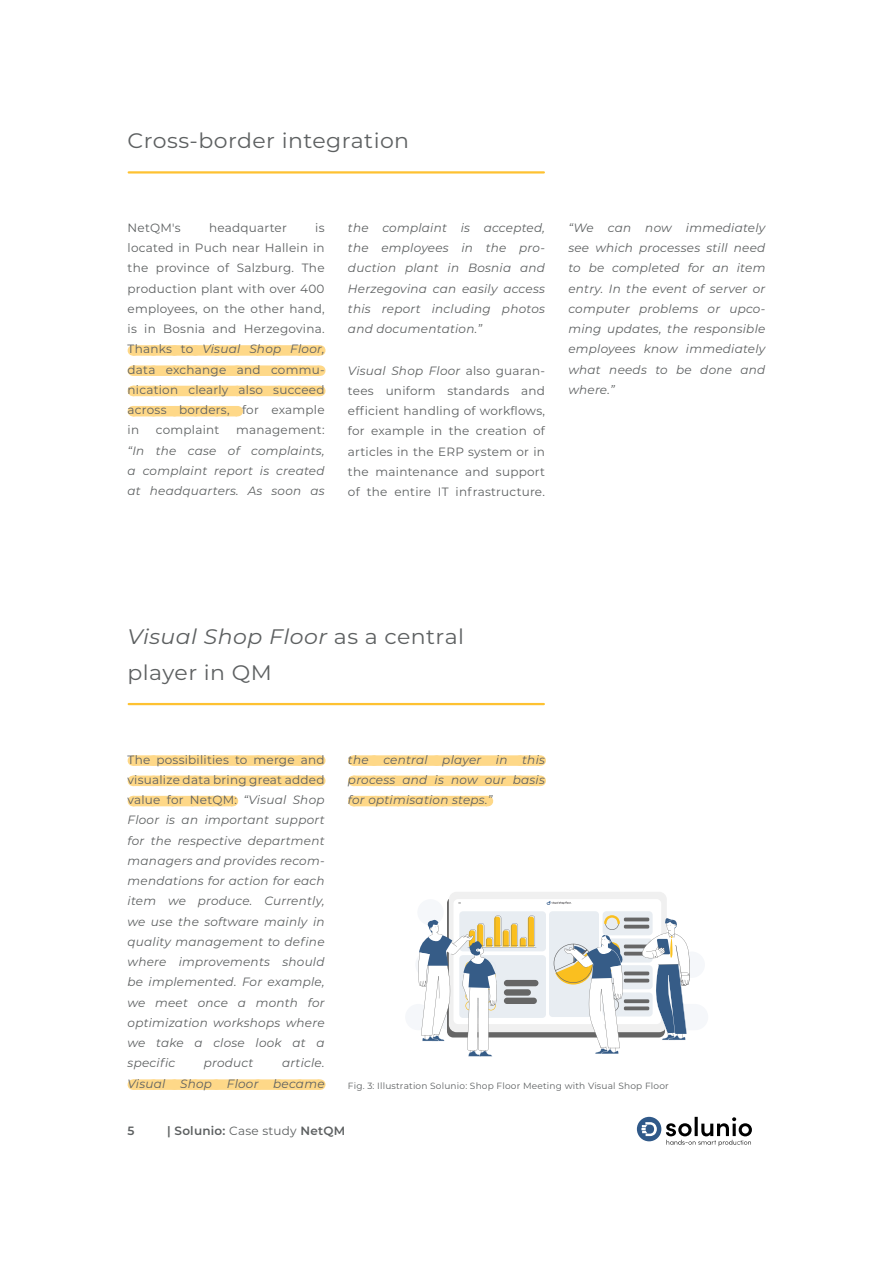
<style>
.page{position:relative;width:893px;height:1263px;background:#fff}
.page>*{position:absolute;margin:0;border:0;box-sizing:border-box;transform-origin:0 0}
.t1{font:21px/35.2px "Montserrat";letter-spacing:.02em;color:#5d6061;scale:1.05 1}
.t2{font:italic 12px/20.2px "Montserrat";letter-spacing:.02em;color:#5d6061;text-align:justify}
.t3{font:12px/20.2px "Montserrat";letter-spacing:.02em;color:#5d6061;text-align:justify}
.t4{font:600 12px "Montserrat";letter-spacing:.02em;color:#5d6061}
.t5{font:9px "Montserrat";letter-spacing:.02em;color:#5d6061}
.s1{font-style:italic}
.s2{font-style:normal}
.s3{font-weight:400}
</style>
<div class="page">
<div style="left:417px;top:899px;width:27px;height:26px;background:#f5f7fa;border-radius:13px"></div>
<div style="left:405px;top:1004px;width:26px;height:26px;background:#f5f7fa;border-radius:50%"></div>
<div style="left:449px;top:892px;width:218px;height:140px;background:#f0f0f0;border-radius:8px"></div>
<div style="left:453px;top:899px;width:208px;height:125px;background:#fff;border-radius:5px"></div>
<div style="left:459px;top:911px;width:87px;height:40px;background:#e8edf2;border-radius:4px"></div>
<div style="left:549px;top:911px;width:50px;height:106px;background:#e8edf2;border-radius:4px"></div>
<div style="left:603px;top:911px;width:50px;height:24px;background:#e8edf2;border-radius:4px"></div>
<svg style="left:547px;top:901px;width:24px;height:4px"></svg>
<svg style="left:418px;top:915px;width:272px;height:141px"></svg>
<hr style="left:129px;top:171px;width:415px;height:3px;background:#fec231">
<div style="left:133px;top:345px;width:186px;height:11px;background:#fed888"></div>
<svg style="left:154px;top:345px;width:155px;height:11px"></svg>
<div style="left:133px;top:365px;width:186px;height:11px;background:#fed888"></div>
<svg style="left:154px;top:365px;width:155px;height:1px"></svg>
<div style="left:133px;top:386px;width:186px;height:10px;background:#fed888"></div>
<div style="left:133px;top:406px;width:104px;height:10px;background:#fed888"></div>
<hr style="left:129px;top:703px;width:415px;height:2px;background:#fec231">
<div style="left:133px;top:755px;width:186px;height:11px;background:#fed888"></div>
<svg style="left:154px;top:755px;width:155px;height:11px"></svg>
<div style="left:133px;top:775px;width:186px;height:11px;background:#fed888"></div>
<svg style="left:154px;top:775px;width:155px;height:1px"></svg>
<div style="left:133px;top:796px;width:99px;height:10px;background:#fed888"></div>
<div style="left:133px;top:1079px;width:186px;height:11px;background:#fed888"></div>
<svg style="left:154px;top:1079px;width:155px;height:11px"></svg>
<div style="left:353px;top:755px;width:187px;height:11px;background:#fed888"></div>
<svg style="left:374px;top:755px;width:155px;height:11px"></svg>
<div style="left:353px;top:775px;width:187px;height:11px;background:#fed888"></div>
<svg style="left:374px;top:775px;width:155px;height:1px"></svg>
<div style="left:353px;top:796px;width:134px;height:10px;background:#fed888"></div>
<svg style="left:666px;top:1117px;width:86px;height:29px"></svg>
<div style="left:637px;top:1117px;width:24px;height:24px;background:#305989;border-radius:50%"></div>
<svg style="left:641px;top:1122px;width:16px;height:14px"></svg>
<h1 class="t1" style="left:128px;top:122px;width:270px">Cross-border integration</h1>
<p class="t3" style="left:128px;top:217px;width:199px;text-indent:188px">is located in Puch near Hallein in the province of Salzburg. The production plant with over 400 employees, on the other hand, is in Bosnia and Herzegovina.<br>Thanks to <span class="s1">Visual Shop Floor, </span>data exchange and commu&shy;nication clearly also succeed across borders, for example in</p>
<p class="t3" style="left:128px;top:217px;width:55px">NetQM′s</p>
<p class="t3" style="left:209px;top:217px;width:79px">headquarter</p>
<p class="t3" style="left:156px;top:420px;width:65px">complaint</p>
<p class="t3" style="left:236px;top:420px;width:90px">management:</p>
<p class="t2" style="left:128px;top:440px;width:199px">“In the case of complaints, a complaint report is created at headquarters. As soon as</p>
<p class="t2" style="left:348px;top:217px;width:199px">the complaint is accepted, the employees in the pro&shy;duction plant in Bosnia and Herzegovina can easily access this report including photos and documentation.”</p>
<p class="t3" style="left:348px;top:360px;width:199px"><span class="s1">Visual Shop Floor</span> also guaran&shy;tees uniform standards and efficient handling of workflows, for example in the creation of articles in the ERP system or in the maintenance and support of the entire IT infrastructure.</p>
<p class="t2" style="left:568px;top:217px;width:199px">“We can now immediately see which processes still need to be completed for an item entry. In the event of server or computer problems or upco&shy;ming updates, the responsible employees know immediately what needs to be done and where.”</p>
<h1 class="t1" style="left:128px;top:618px;width:322px"><span class="s1">Visual Shop Floor</span> as a central player in QM</h1>
<p class="t2" style="left:128px;top:749px;width:199px"><span class="s2">The possibilities to merge and visualize data bring great added value for NetQM:</span> “Visual Shop Floor is an important support for the respective department managers and provides recom&shy;mendations for action for each item we produce. Currently, we use the software mainly in quality management to define where improvements should be implemented. For example, we meet once a month for optimization workshops where we take a close look at a specific</p>
<p class="t2" style="left:128px;top:1052px;width:199px;text-align:right">article.<br>Visual Shop Floor became</p>
<p class="t2" style="left:204px;top:1052px;width:51px">product</p>
<p class="t2" style="left:348px;top:749px;width:199px">the central player in this process and is now our basis for optimisation steps.”</p>
<p class="t5" style="left:348px;top:1079px;width:322px">Fig. 3: Illustration Solunio: Shop Floor Meeting with Visual Shop Floor</p>
<p class="t4" style="left:128px;top:1123px;width:9px">5</p>
<p class="t4" style="left:167px;top:1123px;width:180px">| Solunio: <span class="s3">Case study</span> NetQM</p>
</div>
